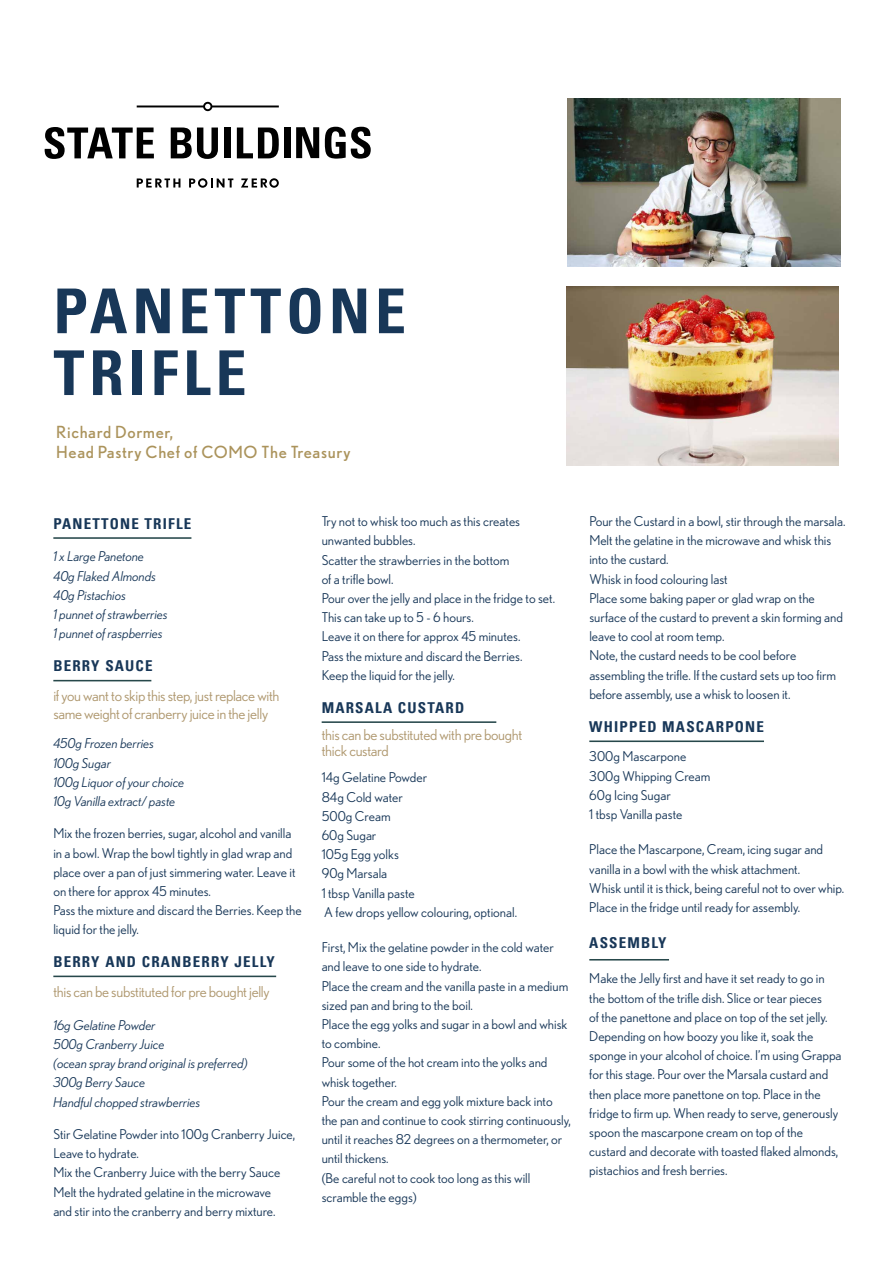
<style>
.page{position:relative;width:893px;height:1263px;background:#fff}
.page>*{position:absolute;margin:0;border:0;box-sizing:border-box;transform-origin:0 0}
.t1{font:700 condensed 61.8px/61.8px "Univers LT";letter-spacing:.08em;color:#183758}
.t2{font:16.65px/20.1px "Nobel";letter-spacing:.04em;color:#ab935b}
.t3{font:15px/18px "Nobel";letter-spacing:-.02em;color:#af986f}
.t4{font:700 condensed 15px "Univers LT";letter-spacing:.08em;color:#183758}
.t5{font:13.5px/19.2px "Nobel";color:#183758}
.t6{font:italic 13.5px/19.2px "Nobel";color:#183758}
</style>
<div class="page">
<hr style="left:53px;top:537px;width:138px;height:2px;background:#27484b">
<hr style="left:53px;top:975px;width:223px;height:2px;background:#27484b">
<img style="left:567px;top:98px;width:273px;height:168px">
<img style="left:566px;top:286px;width:273px;height:180px">
<svg style="left:45px;top:127px;width:109px;height:32px"></svg>
<svg style="left:171px;top:128px;width:47px;height:31px"></svg>
<div style="left:224px;top:128px;width:7px;height:30px;background:#000"></div>
<svg style="left:237px;top:128px;width:42px;height:30px"></svg>
<div style="left:284px;top:127px;width:7px;height:31px;background:#000"></div>
<svg style="left:296px;top:127px;width:23px;height:31px"></svg>
<svg style="left:325px;top:127px;width:46px;height:32px"></svg>
<svg style="left:137px;top:178px;width:43px;height:10px"></svg>
<svg style="left:189px;top:178px;width:44px;height:10px"></svg>
<svg style="left:241px;top:178px;width:38px;height:10px"></svg>
<svg style="left:137px;top:102px;width:142px;height:9px"></svg>
<hr style="left:53px;top:680px;width:98px;height:1px;background:#27484b">
<hr style="left:589px;top:740px;width:175px;height:2px;background:#27484b">
<hr style="left:589px;top:959px;width:80px;height:1px;background:#27484b">
<hr style="left:322px;top:721px;width:174px;height:2px;background:#27484b">
<h1 class="t1" style="left:53px;top:280px;width:354px">PANETTONE<br>TRIFLE</h1>
<p class="t2" style="left:56px;top:422px;width:296px">Richard Dormer,<br>Head Pastry Chef of COMO The Treasury</p>
<p class="t4" style="left:53px;top:514px;width:140px">PANETTONE TRIFLE</p>
<p class="t6" style="left:53px;top:547px;width:116px">1 x Large Panetone<br>40g Flaked Almonds<br>40g Pistachios<br>1 punnet of strawberries<br>1 punnet of raspberries</p>
<p class="t4" style="left:53px;top:656px;width:101px">BERRY SAUCE</p>
<p class="t3" style="left:53px;top:686px;width:228px">if you want to skip this step, just replace with same weight of cranberry juice in the jelly</p>
<p class="t6" style="left:53px;top:734px;width:133px">450g Frozen berries<br>100g Sugar<br>100g Liquor of your choice<br>10g Vanilla extract/ paste</p>
<p class="t5" style="left:53px;top:824px;width:250px">Mix the frozen berries, sugar, alcohol and vanilla in a bowl. Wrap the bowl tightly in glad wrap and place over a pan of just simmering water. Leave it on there for approx 45 minutes.<br>Pass the mixture and discard the Berries. Keep the liquid for the jelly.</p>
<p class="t4" style="left:53px;top:952px;width:223px">BERRY AND CRANBERRY JELLY</p>
<p class="t3" style="left:53px;top:982px;width:218px">this can be substituted for pre bought jelly</p>
<p class="t6" style="left:53px;top:1015px;width:196px">16g Gelatine Powder<br>500g Cranberry Juice<br>(ocean spray brand original is preferred)<br>300g Berry Sauce<br>Handful chopped strawberries</p>
<p class="t5" style="left:53px;top:1124px;width:243px">Stir Gelatine Powder into 100g Cranberry Juice, Leave to hydrate.<br>Mix the Cranberry Juice with the berry Sauce Melt the hydrated gelatine in the microwave<br>and stir into the cranberry and berry mixture.</p>
<p class="t5" style="left:322px;top:511px;width:235px">Try not to whisk too much as this creates unwanted bubbles.<br>Scatter the strawberries in the bottom<br>of a trifle bowl.<br>Pour over the jelly and place in the fridge to set.<br>This can take up to 5 - 6 hours.<br>Leave it on there for approx 45 minutes.<br>Pass the mixture and discard the Berries.<br>Keep the liquid for the jelly.</p>
<p class="t4" style="left:322px;top:698px;width:144px">MARSALA CUSTARD</p>
<p class="t3" style="left:322px;top:726px;width:202px;line-height:16.2px">this can be substituted with pre bought thick custard</p>
<p class="t5" style="left:322px;top:768px;width:197px">14g Gelatine Powder<br>84g Cold water<br>500g Cream<br>60g Sugar<br>105g Egg yolks<br>90g Marsala<br>1 tbsp Vanilla paste<br>A few drops yellow colouring, optional.</p>
<p class="t5" style="left:322px;top:937px;width:251px">First, Mix the gelatine powder in the cold water and leave to one side to hydrate.<br>Place the cream and the vanilla paste in a medium sized pan and bring to the boil.<br>Place the egg yolks and sugar in a bowl and whisk to combine.<br>Pour some of the hot cream into the yolks and whisk together.<br>Pour the cream and egg yolk mixture back into the pan and continue to cook stirring continuously, until it reaches 82 degrees on a thermometer, or until thickens.<br>(Be careful not to cook too long as this will scramble the eggs)</p>
<p class="t5" style="left:589px;top:511px;width:258px">Pour the Custard in a bowl, stir through the marsala.<br>Melt the gelatine in the microwave and whisk this into the custard.<br>Whisk in food colouring last<br>Place some baking paper or glad wrap on the surface of the custard to prevent a skin forming and leave to cool at room temp.<br>Note, the custard needs to be cool before assembling the trifle. If the custard sets up too firm before assembly, use a whisk to loosen it.</p>
<p class="t4" style="left:589px;top:717px;width:176px">WHIPPED MASCARPONE</p>
<p class="t5" style="left:589px;top:747px;width:123px">300g Mascarpone<br>300g Whipping Cream<br>60g Icing Sugar<br>1 tbsp Vanilla paste</p>
<p class="t5" style="left:589px;top:840px;width:257px">Place the Mascarpone, Cream, icing sugar and vanilla in a bowl with the whisk attachment.<br>Whisk until it is thick, being careful not to over whip.<br>Place in the fridge until ready for assembly.</p>
<p class="t4" style="left:589px;top:933px;width:79px">ASSEMBLY</p>
<p class="t5" style="left:589px;top:969px;width:254px">Make the Jelly first and have it set ready to go in the bottom of the trifle dish. Slice or tear pieces<br>of the panettone and place on top of the set jelly.<br>Depending on how boozy you like it, soak the sponge in your alcohol of choice. I’m using Grappa for this stage. Pour over the Marsala custard and then place more panettone on top. Place in the fridge to firm up. When ready to serve, generously spoon the mascarpone cream on top of the custard and decorate with toasted flaked almonds, pistachios and fresh berries.</p>
</div>
